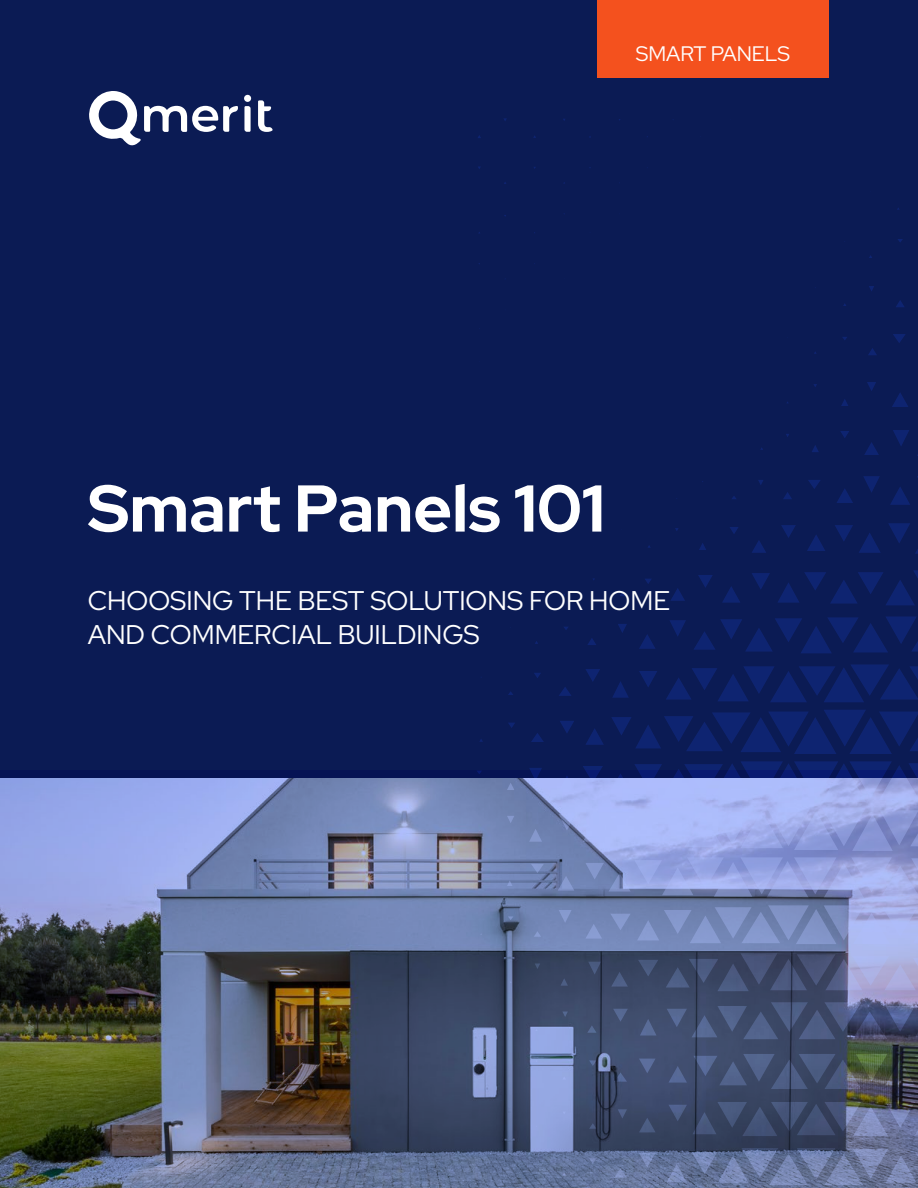
<style>
.page{position:relative;width:918px;height:1188px;background:#0b1b54}
.page>*{position:absolute;margin:0;border:0;box-sizing:border-box;transform-origin:0 0}
.t1{font:700 66px "Red Hat Display";color:#fff}
.t2{font:27px/34.5px "Red Hat Display";color:#fff}
.t3{font:21px "Red Hat Display";color:#fff}
</style>
<div class="page">
<div style="left:244px;top:95px;width:7px;height:7px;background:#fff;border-radius:50%"></div>
<svg style="left:244px;top:106px;width:7px;height:26px"></svg>
<svg style="left:258px;top:100px;width:15px;height:32px"></svg>
<svg style="left:89px;top:91px;width:149px;height:55px"></svg>
<svg style="left:869px;top:286px;width:5px;height:5px"></svg>
<svg style="left:868px;top:348px;width:9px;height:7px"></svg>
<svg style="left:867px;top:382px;width:9px;height:9px"></svg>
<svg style="left:841px;top:399px;width:7px;height:7px"></svg>
<svg style="left:896px;top:300px;width:8px;height:7px"></svg>
<svg style="left:893px;top:334px;width:12px;height:9px"></svg>
<svg style="left:892px;top:393px;width:16px;height:14px"></svg>
<svg style="left:840px;top:431px;width:9px;height:7px"></svg>
<svg style="left:812px;top:445px;width:7px;height:7px"></svg>
<svg style="left:758px;top:480px;width:5px;height:5px"></svg>
<svg style="left:893px;top:430px;width:16px;height:16px"></svg>
<svg style="left:864px;top:442px;width:15px;height:13px"></svg>
<svg style="left:808px;top:480px;width:12px;height:9px"></svg>
<svg style="left:783px;top:492px;width:9px;height:7px"></svg>
<svg style="left:863px;top:476px;width:17px;height:16px"></svg>
<svg style="left:837px;top:489px;width:16px;height:14px"></svg>
<svg style="left:781px;top:525px;width:15px;height:13px"></svg>
<svg style="left:752px;top:540px;width:14px;height:13px"></svg>
<svg style="left:730px;top:527px;width:8px;height:7px"></svg>
<svg style="left:890px;top:487px;width:20px;height:18px"></svg>
<svg style="left:835px;top:525px;width:18px;height:16px"></svg>
<svg style="left:807px;top:535px;width:18px;height:16px"></svg>
<svg style="left:752px;top:573px;width:18px;height:16px"></svg>
<svg style="left:699px;top:543px;width:7px;height:7px"></svg>
<svg style="left:859px;top:533px;width:22px;height:20px"></svg>
<svg style="left:722px;top:586px;width:18px;height:17px"></svg>
<svg style="left:698px;top:575px;width:15px;height:13px"></svg>
<svg style="left:888px;top:523px;width:30px;height:31px"></svg>
<svg style="left:671px;top:588px;width:14px;height:13px"></svg>
<svg style="left:645px;top:579px;width:6px;height:5px"></svg>
<svg style="left:778px;top:570px;width:140px;height:35px"></svg>
<svg style="left:670px;top:620px;width:16px;height:16px"></svg>
<svg style="left:620px;top:591px;width:5px;height:5px"></svg>
<svg style="left:694px;top:616px;width:222px;height:37px"></svg>
<svg style="left:639px;top:634px;width:16px;height:15px"></svg>
<svg style="left:618px;top:624px;width:9px;height:9px"></svg>
<svg style="left:911px;top:624px;width:7px;height:28px"></svg>
<svg style="left:666px;top:664px;width:223px;height:38px"></svg>
<svg style="left:639px;top:671px;width:18px;height:16px"></svg>
<svg style="left:588px;top:638px;width:8px;height:7px"></svg>
<svg style="left:880px;top:666px;width:38px;height:34px"></svg>
<svg style="left:612px;top:681px;width:17px;height:17px"></svg>
<svg style="left:586px;top:669px;width:14px;height:13px"></svg>
<svg style="left:611px;top:712px;width:183px;height:40px"></svg>
<svg style="left:559px;top:687px;width:12px;height:9px"></svg>
<svg style="left:534px;top:673px;width:7px;height:5px"></svg>
<svg style="left:794px;top:710px;width:124px;height:44px"></svg>
<svg style="left:586px;top:728px;width:18px;height:17px"></svg>
<svg style="left:560px;top:721px;width:14px;height:12px"></svg>
<svg style="left:785px;top:761px;width:133px;height:9px"></svg>
<svg style="left:635px;top:761px;width:148px;height:9px"></svg>
<svg style="left:583px;top:766px;width:20px;height:4px"></svg>
<svg style="left:531px;top:733px;width:13px;height:9px"></svg>
<svg style="left:508px;top:723px;width:7px;height:5px"></svg>
<svg style="left:529px;top:768px;width:13px;height:2px"></svg>
<img style="left:0;top:770px;width:918px;height:418px">
<div style="left:597px;top:0;width:232px;height:77px;background:#f4511e"></div>
<p class="t3" style="left:636px;top:45px;width:156px">SMART PANELS</p>
<h1 class="t1" style="left:88px;top:482px;width:519px">Smart Panels 101</h1>
<p class="t2" style="left:88px;top:584px;width:584px">CHOOSING THE BEST SOLUTIONS FOR HOME<br>AND COMMERCIAL BUILDINGS</p>
</div>
